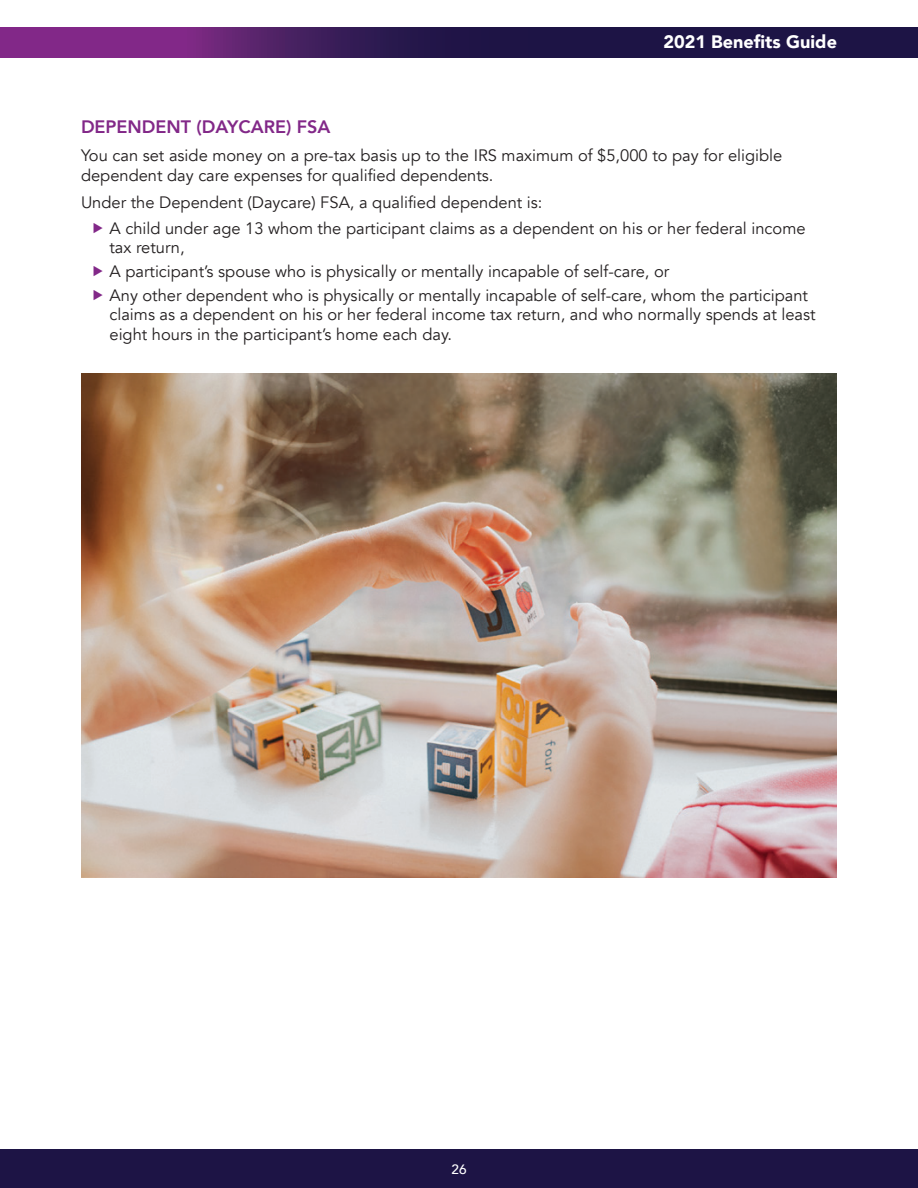
<style>
.page{position:relative;width:918px;height:1188px;background:#fff}
.page>*{position:absolute;margin:0;border:0;box-sizing:border-box;transform-origin:0 0}
.t1{font:800 18px "Avenir";color:#822888}
.t2{font:900 18px "Avenir";color:#fff}
.t3{font:16.5px/23.9px "Avenir";color:#231f20}
.t4{font:500 13.5px "Avenir";color:#fff}
</style>
<div class="page">
<div style="left:0;top:1149px;width:918px;height:39px;background:#1d1445"></div>
<svg style="left:0;top:27px;width:918px;height:30px;background:#3d1b5a"></svg>
<img style="left:81px;top:373px;width:756px;height:504px">
<p class="t2" style="left:663px;top:26px;width:175px">2021 Benefits Guide</p>
<p class="t1" style="left:81px;top:112px;width:251px">DEPENDENT (DAYCARE) FSA</p>
<p class="t3" style="left:81px;top:146px;width:703px;line-height:19.8px">You can set aside money on a pre-tax basis up to the IRS maximum of $5,000 to pay for eligible dependent day care expenses for qualified dependents.</p>
<p class="t3" style="left:110px;top:189px;width:698px;line-height:26.2px;text-indent:-29px">Under the Dependent (Daycare) FSA, a qualified dependent is:<br>A child under age 13 whom the participant claims as a dependent on his or her federal income</p>
<p class="t3" style="left:110px;top:236px;width:700px">tax return,<br>A participant’s spouse who is physically or mentally incapable of self-care, or<br>Any other dependent who is physically or mentally incapable of self-care, whom the participant</p>
<p class="t3" style="left:110px;top:305px;width:708px;line-height:19.5px">claims as a dependent on his or her federal income tax return, and who normally spends at least eight hours in the participant’s home each day.</p>
<p class="t4" style="left:451px;top:1158px;width:17px">26</p>
</div>
